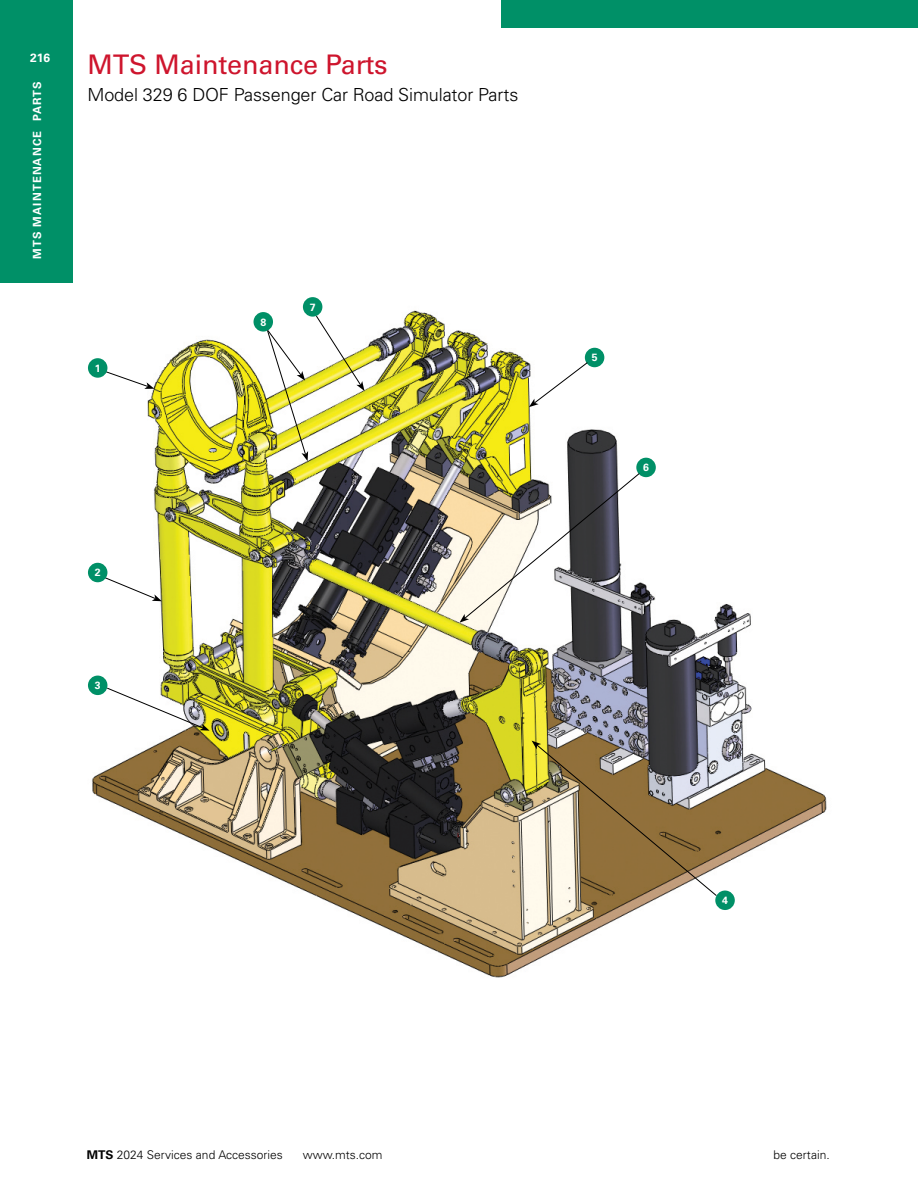
<style>
.page{position:relative;width:918px;height:1188px;background:#fff}
.page>*{position:absolute;margin:0;border:0;box-sizing:border-box;transform-origin:0 0}
.t1{font:27px "Univers LT Std";letter-spacing:-.005em;color:#ce152d}
.t2{font:300 18px "Univers LT Std";letter-spacing:-.005em;color:#000}
.t3{font:300 12px "Univers LT Std";color:#000}
.t4{font:700 12px "Univers LT Std";color:#fff}
.t5{font:700 11.25px "Univers LT Std";letter-spacing:.1em;color:#fff}
.t6{font:700 10.5px "Univers LT Std";color:#fff}
.s1{font-weight:700}
</style>
<div class="page">
<div style="left:0;top:0;width:73px;height:283px;background:#009067"></div>
<div style="left:501px;top:0;width:417px;height:28px;background:#009067"></div>
<img style="left:88px;top:297px;width:739px;height:681px">
<svg style="left:103px;top:576px;width:59px;height:25px"></svg>
<div style="left:88px;top:563px;width:19px;height:19px;background:#009067;border-radius:50%"></div>
<div style="left:88px;top:676px;width:19px;height:19px;background:#009067;border-radius:50%"></div>
<svg style="left:106px;top:687px;width:104px;height:44px"></svg>
<svg style="left:105px;top:371px;width:49px;height:18px"></svg>
<div style="left:88px;top:358px;width:19px;height:20px;background:#009067;border-radius:50%"></div>
<div style="left:254px;top:312px;width:19px;height:20px;background:#009067;border-radius:50%"></div>
<div style="left:303px;top:297px;width:19px;height:20px;background:#009067;border-radius:50%"></div>
<svg style="left:267px;top:329px;width:41px;height:132px"></svg>
<svg style="left:315px;top:315px;width:49px;height:76px"></svg>
<div style="left:585px;top:348px;width:19px;height:19px;background:#009067;border-radius:50%"></div>
<div style="left:636px;top:458px;width:20px;height:19px;background:#009067;border-radius:50%"></div>
<svg style="left:529px;top:362px;width:59px;height:45px"></svg>
<svg style="left:460px;top:472px;width:180px;height:151px"></svg>
<div style="left:715px;top:891px;width:20px;height:19px;background:#009067;border-radius:50%"></div>
<svg style="left:532px;top:741px;width:185px;height:156px;background:#a18e6b"></svg>
<p class="t4" style="left:30px;top:50px;width:22px">216</p>
<p class="t5" style="left:31px;top:259px;width:179px;rotate:-90deg">MTS MAINTENANCE PARTS</p>
<h1 class="t1" style="left:87px;top:48px;width:302px">MTS Maintenance Parts</h1>
<h2 class="t2" style="left:87px;top:83px;width:432px">Model 329 6 DOF Passenger Car Road Simulator Parts</h2>
<p class="t6" style="left:95px;top:362px;width:7px">1</p>
<p class="t6" style="left:260px;top:316px;width:7px">8</p>
<p class="t6" style="left:310px;top:301px;width:7px">7</p>
<p class="t6" style="left:95px;top:567px;width:7px">2</p>
<p class="t6" style="left:95px;top:679px;width:7px">3</p>
<p class="t6" style="left:592px;top:352px;width:7px">5</p>
<p class="t6" style="left:643px;top:461px;width:7px">6</p>
<p class="t6" style="left:722px;top:894px;width:7px">4</p>
<p class="t3" style="left:87px;top:1148px;width:197px"><span class="s1">MTS</span> 2024 Services and Accessories</p>
<p class="t3" style="left:303px;top:1148px;width:81px">www.mts.com</p>
<p class="t3" style="left:774px;top:1148px;width:58px">be certain.</p>
</div>
